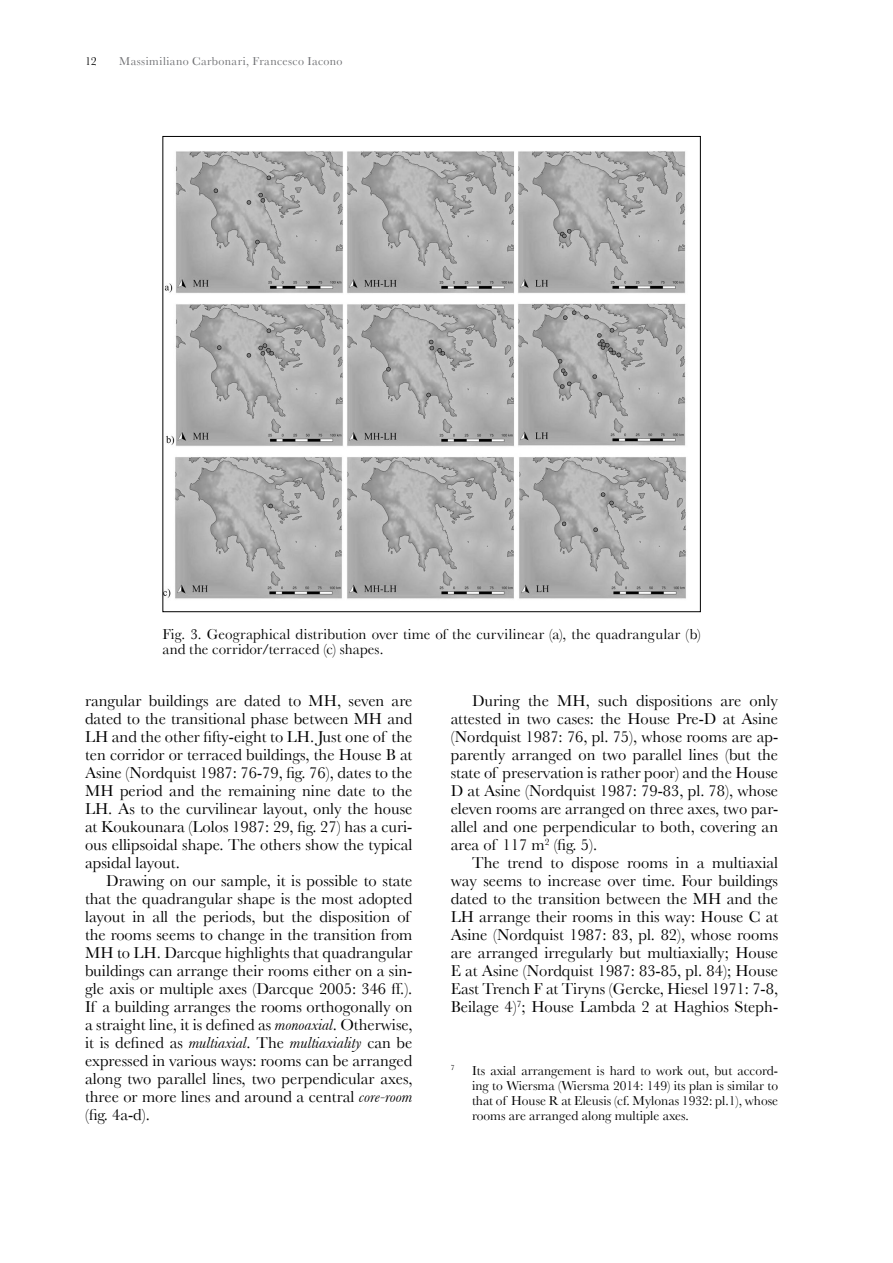
<style>
.page{position:relative;width:893px;height:1263px;background:#fff}
.page>*{position:absolute;margin:0;border:0;box-sizing:border-box;transform-origin:0 0}
.Normale{font:16.5px/18px "Baskerville";color:#000;text-align:justify}
.Didascalia{font:15px/15px "Baskerville";letter-spacing:.01em;color:#000}
.Normale-2{font:13.5px/15px "Baskerville";color:#000;text-align:justify}
.t1{font:12px "Baskerville";letter-spacing:.035em;color:#6d6e71}
.t2{font:12px "Baskerville";color:#000}
.Normale-3{font:7.8px "Baskerville";color:#000}
.s1{font-style:italic}
</style>
<div class="page">
<img style="left:164px;top:151px;width:522px;height:448px">
<p class="t2" style="left:85px;top:54px;width:13px">12</p>
<p class="t1" style="left:119px;top:54px;width:225px">Massimiliano Carbonari, Francesco Iacono</p>
<p class="Didascalia" style="left:162px;top:627px;width:540px">Fig. 3. Geographical distribution over time of the curvilinear (a), the quadrangular (b) and the corridor/terraced (c) shapes.</p>
<p class="Normale" style="left:85px;top:691px;width:329px">rangular buildings are dated to MH, seven are dated to the transitional phase between MH and LH and the other fifty-eight to LH. Just one of the ten corridor or terraced buildings, the House B at Asine (Nordquist 1987: 76-79, fig. 76), dates to the MH period and the remaining nine date to the LH. As to the curvilinear layout, only the house at Koukounara (Lolos 1987: 29, fig. 27) has a curi&shy;ous ellipsoidal shape. The others show the typical apsidal layout.</p>
<p class="Normale" style="left:85px;top:871px;width:329px;text-align:left;text-indent:21px">Drawing on our sample, it is possible to state that the quadrangular shape is the most adopted layout in all the periods, but the disposition of the rooms seems to change in the transition from MH to LH. Darcque highlights that quadrangular buildings can arrange their rooms either on a sin&shy;gle axis or multiple axes (Darcque 2005: 346 ff.).<br>If a building arranges the rooms orthogonally on a straight line, it is defined as <span class="s1">monoaxial</span>. Otherwise, it is defined as <span class="s1">multiaxial</span>. The <span class="s1">multiaxiality</span> can be expressed in various ways: rooms can be arranged along two parallel lines, two perpendicular axes, three or more lines and around a central <span class="s1">core-room </span>(fig. 4a-d).</p>
<p class="Normale" style="left:451px;top:691px;width:329px;text-indent:21px">During the MH, such dispositions are only attested in two cases: the House Pre-D at Asine (Nordquist 1987: 76, pl. 75), whose rooms are ap&shy;parently arranged on two parallel lines (but the state of preservation is rather poor) and the House D at Asine (Nordquist 1987: 79-83, pl. 78), whose eleven rooms are arranged on three axes, two par&shy;allel and one perpendicular to both, covering an area of 117 m<sup>2</sup> (fig. 5).</p>
<p class="Normale" style="left:451px;top:853px;width:329px;text-indent:21px">The trend to dispose rooms in a multiaxial way seems to increase over time. Four buildings dated to the transition between the MH and the LH arrange their rooms in this way: House C at Asine (Nordquist 1987: 83, pl. 82), whose rooms are arranged irregularly but multiaxially; House E at Asine (Nordquist 1987: 83-85, pl. 84); House East Trench F at Tiryns (Gercke, Hiesel 1971: 7-8, Beilage 4)<sup>7</sup>; House Lambda 2 at Haghios Steph-</p>
<p class="Normale-3" style="left:451px;top:1063px;width:5px">7</p>
<p class="Normale-2" style="left:472px;top:1062px;width:308px">Its axial arrangement is hard to work out, but accord&shy;ing to Wiersma (Wiersma 2014: 149) its plan is similar to that of House R at Eleusis (cf. Mylonas 1932: pl.1), whose rooms are arranged along multiple axes.</p>
</div>
